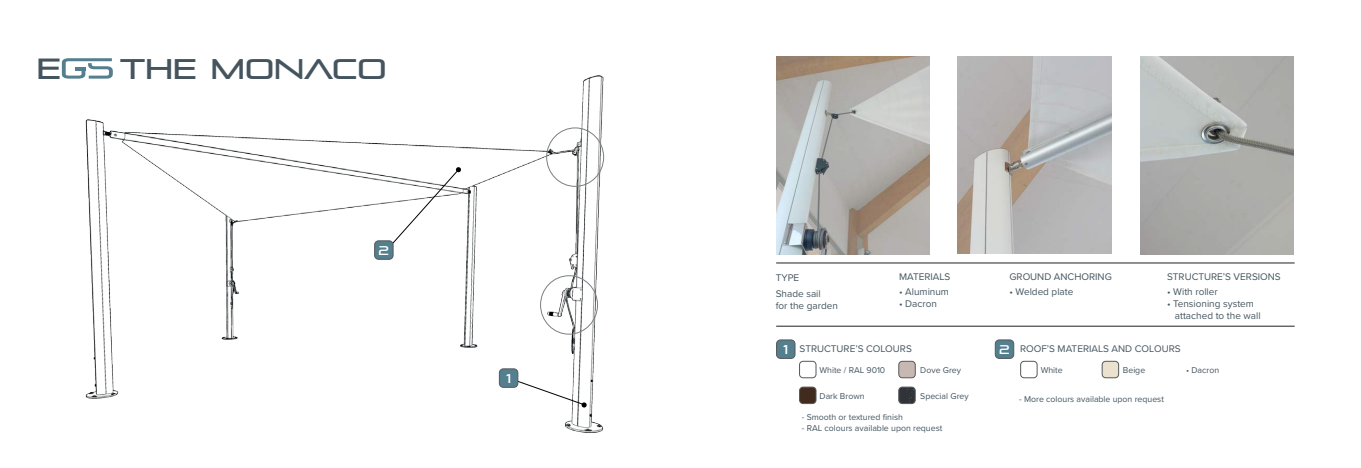
<style>
.page{position:relative;width:1361px;height:468px;background:#fff}
.page>*{position:absolute;margin:0;border:0;box-sizing:border-box;transform-origin:0 0}
.t1{font:29px "Pirulen Rg";color:#45555f}
.t2{font:28.3px "Pirulen Rg";color:#45555f}
.t3{font:12.6px "Pirulen Rg";color:#fff}
.t4{font:10px/12px "Proxima Nova";color:#45555f}
.t5{font:8.8px "Proxima Nova";color:#45555f}
.t6{font:900 7.5px "Arial";color:#7c7f81;scale:1.16 1}
</style>
<div class="page">
<img style="left:61px;top:62px;width:544px;height:371px">
<div style="left:540px;top:275px;width:58px;height:59px;border:1px solid #7c7f81;border-radius:50%"></div>
<div style="left:546px;top:128px;width:58px;height:59px;border:1px solid #7c7f81;border-radius:50%"></div>
<svg style="left:385px;top:167px;width:76px;height:85px"></svg>
<svg style="left:508px;top:377px;width:79px;height:30px"></svg>
<svg style="left:62px;top:58px;width:51px;height:21px"></svg>
<div style="left:375px;top:241px;width:18px;height:18px;background:#547f8e;border-radius:4px"></div>
<div style="left:374px;top:240px;width:19px;height:20px;border:1px solid #57585a;border-radius:4px"></div>
<div style="left:499px;top:369px;width:19px;height:18px;background:#547f8e;border-radius:4px"></div>
<div style="left:499px;top:368px;width:19px;height:19px;border:1px solid #57585a;border-radius:4px"></div>
<img style="left:776px;top:57px;width:154px;height:197px">
<img style="left:957px;top:57px;width:154px;height:197px">
<img style="left:1140px;top:57px;width:154px;height:197px">
<div style="left:799px;top:361px;width:17px;height:17px;border:1px solid #57585a;border-radius:4px"></div>
<div style="left:899px;top:361px;width:16px;height:17px;background:#c8b8b4;border-radius:4px"></div>
<div style="left:898px;top:361px;width:17px;height:17px;border:1px solid #57585a;border-radius:4px"></div>
<div style="left:799px;top:387px;width:17px;height:16px;background:#412b1f;border-radius:4px"></div>
<div style="left:799px;top:387px;width:17px;height:17px;border:1px solid #57585a;border-radius:4px"></div>
<div style="left:1020px;top:361px;width:17px;height:17px;border:1px solid #57585a;border-radius:4px"></div>
<div style="left:1102px;top:361px;width:16px;height:17px;background:#eae1ce;border-radius:4px"></div>
<div style="left:1102px;top:361px;width:17px;height:17px;border:1px solid #57585a;border-radius:4px"></div>
<div style="left:899px;top:387px;width:16px;height:16px;background:#303439;border-radius:4px"></div>
<div style="left:898px;top:387px;width:17px;height:17px;border:1px solid #57585a;border-radius:4px"></div>
<svg style="left:907px;top:389px;width:9px;height:13px"></svg>
<hr style="left:776px;top:326px;width:518px;height:1px;background:#231f20">
<div style="left:995px;top:340px;width:18px;height:18px;background:#547f8e;border-radius:4px"></div>
<div style="left:995px;top:339px;width:19px;height:20px;border:1px solid #57585a;border-radius:4px"></div>
<div style="left:776px;top:340px;width:19px;height:18px;background:#547f8e;border-radius:4px"></div>
<div style="left:776px;top:339px;width:19px;height:20px;border:1px solid #57585a;border-radius:4px"></div>
<hr style="left:776px;top:263px;width:518px;height:1px;background:#231f20">
<p class="t1" style="left:37px;top:51px;width:26px">E</p>
<p class="t2" style="left:120px;top:52px;width:268px">THE MONACO</p>
<p class="t3" style="left:378px;top:243px;width:12px">2</p>
<p class="t3" style="left:506px;top:371px;width:6px">1</p>
<p class="t6" style="left:1093px;top:267px;width:13px">H2</p>
<p class="t4" style="left:776px;top:271px;width:25px">TYPE</p>
<p class="t4" style="left:899px;top:270px;width:53px">MATERIALS</p>
<p class="t4" style="left:1009px;top:270px;width:104px">GROUND ANCHORING</p>
<p class="t4" style="left:1167px;top:270px;width:115px">STRUCTURE’S VERSIONS</p>
<p class="t4" style="left:776px;top:287px;width:47px">Shade sail</p>
<p class="t4" style="left:776px;top:299px;width:64px">for the garden</p>
<p class="t4" style="left:899px;top:285px;width:51px">• Aluminum</p>
<p class="t4" style="left:899px;top:297px;width:39px">• Dacron</p>
<p class="t4" style="left:1009px;top:285px;width:66px">• Welded plate</p>
<p class="t4" style="left:1167px;top:285px;width:52px">• With roller</p>
<p class="t4" style="left:1175px;top:297px;width:87px;text-indent:-8px">• Tensioning system attached to the wall</p>
<p class="t4" style="left:799px;top:342px;width:114px">STRUCTURE’S COLOURS</p>
<p class="t4" style="left:1020px;top:342px;width:162px">ROOF’S MATERIALS AND COLOURS</p>
<p class="t5" style="left:819px;top:364px;width:67px">White / RAL 9010</p>
<p class="t5" style="left:920px;top:364px;width:42px">Dove Grey</p>
<p class="t5" style="left:819px;top:389px;width:47px">Dark Brown</p>
<p class="t3" style="left:783px;top:342px;width:6px">1</p>
<p class="t3" style="left:999px;top:342px;width:12px">2</p>
<p class="t5" style="left:1186px;top:363px;width:35px">• Dacron</p>
<p class="t5" style="left:1040px;top:364px;width:24px">White</p>
<p class="t5" style="left:1123px;top:364px;width:24px">Beige</p>
<p class="t5" style="left:920px;top:389px;width:50px">Special Grey</p>
<p class="t5" style="left:1019px;top:392px;width:146px">- More colours available upon request</p>
<p class="t5" style="left:802px;top:411px;width:103px">- Smooth or textured finish</p>
<p class="t5" style="left:802px;top:421px;width:142px">- RAL colours available upon request</p>
</div>
